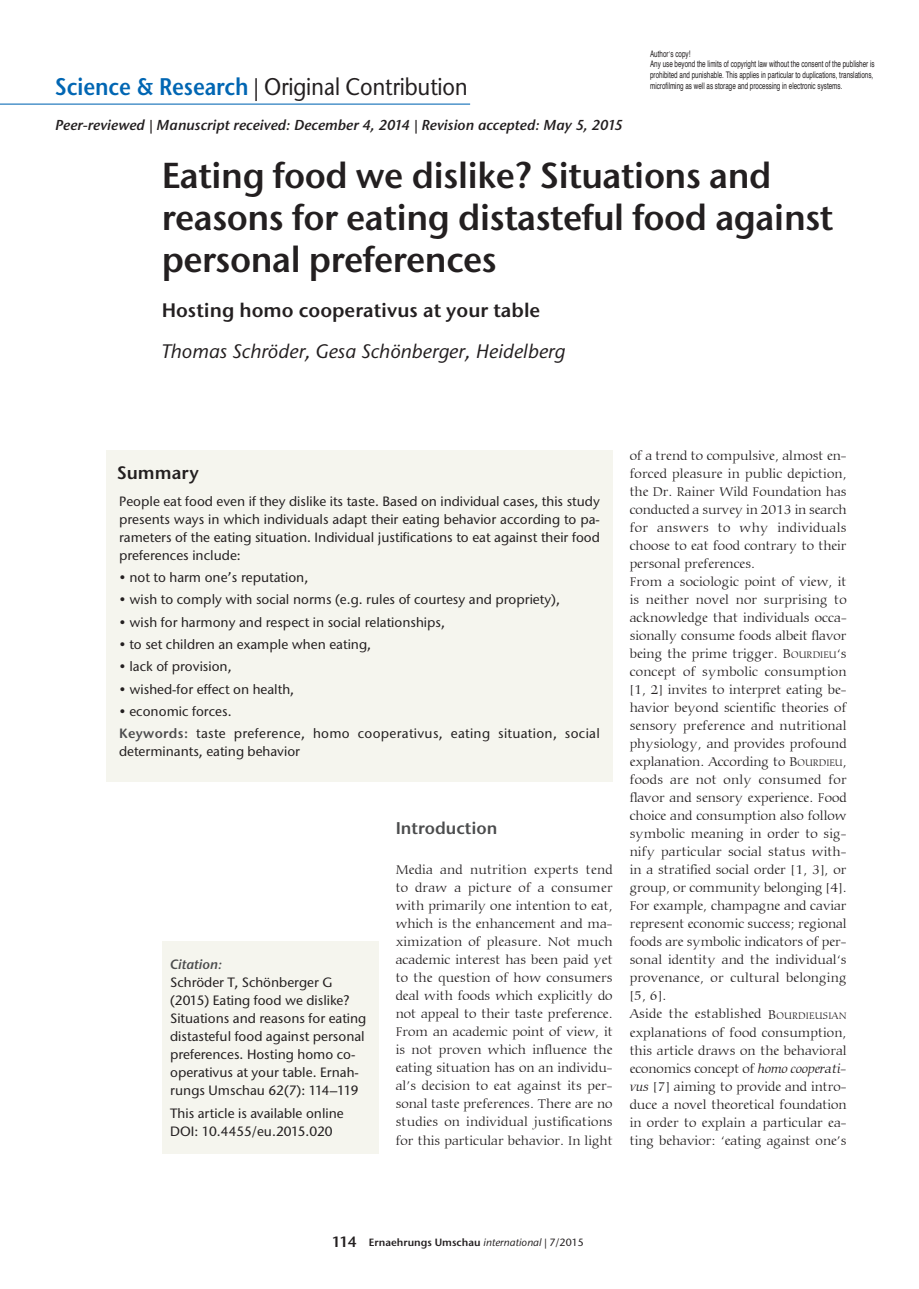
<style>
.page{position:relative;width:919px;height:1289px;background:#fff}
.page>*{position:absolute;margin:0;border:0;box-sizing:border-box;transform-origin:0 0}
.t1{font:600 36px/42px "Stone Sans ITC Pro";letter-spacing:-.015em;color:#231f20}
.t2{font:500 24px "Stone Sans ITC Std";letter-spacing:-.01em;color:#231f20;scale:.9 1}
.t3{font:italic 500 19.5px "Stone Sans ITC Std";color:#231f20}
.t4{font:600 19.5px "Stone Sans ITC Pro";color:#231f20}
.t5{font:600 18px "Stone Sans ITC Pro";color:#231f20}
.t6{font:600 16.95px "Stone Sans ITC Pro";color:#4b4c4d}
.t7{font:italic 600 14.4px "Stone Sans ITC Pro";color:#231f20}
.t8{font:300 13.5px/18px "Carmina BT";color:#231f20;text-align:justify}
.t9{font:500 13.5px/18px "Stone Sans ITC Std";color:#231f20}
.t10{font:500 13.5px/22.2px "Stone Sans ITC Std";letter-spacing:.025em;color:#231f20}
.t11{font:italic 600 13.5px "Stone Sans ITC Pro";color:#4b4c4d}
.t12{font:600 10.5px "Stone Sans ITC Pro";color:#231f20}
.t13{font:9px/10.8px "Helvetica";color:#231f20;scale:.7 1}
.s1{font-family:"Stone Sans ITC Pro";font-weight:600;color:#0166b3}
.s2{font-family:"Carmina BT";font-weight:300}
.s3{font-family:"Stone Sans ITC Pro";font-weight:600;color:#4b4c4d}
.s4{font-style:inherit}
.s5{font-size:10.2px}
.s6{font-style:italic}
.s7{font-size:15px}
.s8{font-family:"Stone Sans ITC Std";font-weight:500;font-style:italic}
.s9{font-family:"Stone Sans ITC Std";font-weight:500}
</style>
<div class="page">
<hr style="left:0;top:104px;width:470px;height:1px;background:#0166b3">
<div style="left:106px;top:449px;width:506px;height:332px;background:#f5f5ee"></div>
<div style="left:162px;top:941px;width:216px;height:213px;background:#f5f5ee"></div>
<h2 class="t2" style="left:55px;top:72px;width:460px"><span class="s1">Science &amp; Research</span> | Original Contribution</h2>
<p class="t13" style="left:650px;top:48px;width:322px">Author<span class="s2">’</span>s copy!<br>Any use beyond the limits of copyright law without the consent of the publisher is prohibited and punishable. This applies in particular to duplications, translations, microfilming as well as storage and processing in electronic systems.</p>
<p class="t7" style="left:55px;top:116px;width:569px">Peer-reviewed | Manuscript received: December 4, 2014 | Revision accepted: May 5, 2015</p>
<h1 class="t1" style="left:162px;top:154px;width:673px">Eating food we dislike? Situations and reasons for eating distasteful food against personal preferences</h1>
<h3 class="t4" style="left:162px;top:298px;width:380px">Hosting homo cooperativus at your table</h3>
<h3 class="t3" style="left:162px;top:340px;width:405px">Thomas Schröder, Gesa Schönberger, Heidelberg</h3>
<h3 class="t5" style="left:117px;top:462px;width:83px">Summary</h3>
<p class="t9" style="left:119px;top:492px;width:482px;text-align:justify">People eat food even if they dislike its taste. Based on individual cases, this study presents ways in which individuals adapt their eating behavior according to pa&shy;rameters of the eating situation. Individual justifications to eat against their food preferences include:</p>
<p class="t9" style="left:119px;top:568px;width:191px">• not to harm one’s reputation,</p>
<p class="t9" style="left:119px;top:590px;width:442px">• wish to comply with social norms (e.g. rules of courtesy and propriety),</p>
<p class="t9" style="left:119px;top:613px;width:327px">• wish for harmony and respect in social relationships,</p>
<p class="t9" style="left:119px;top:635px;width:253px">• to set children an example when eating,</p>
<p class="t9" style="left:119px;top:657px;width:114px">• lack of provision,</p>
<p class="t9" style="left:119px;top:679px;width:176px">• wished-for effect on health,</p>
<p class="t10" style="left:119px;top:700px;width:482px">• economic forces.<br><span class="s3">Keywords:</span> taste preference, homo cooperativus, eating situation, social</p>
<p class="t9" style="left:119px;top:742px;width:182px">determinants, eating behavior</p>
<p class="t11" style="left:170px;top:956px;width:53px">Citation:</p>
<p class="t9" style="left:170px;top:973px;width:198px">Schröder T, Schönberger G (2015) Eating food we dislike?<br>Situations and reasons for eating distasteful food against personal preferences. Hosting homo co&shy;operativus at your table. Ernah&shy;rungs Umschau 62(7): 114–119</p>
<p class="t9" style="left:170px;top:1104px;width:175px">This article is available online<br>DOI: 10.4455/eu.2015.020</p>
<p class="t6" style="left:395px;top:817px;width:103px">Introduction</p>
<p class="t8" style="left:395px;top:861px;width:218px">Media and nutrition experts tend to draw a picture of a consumer with primarily one intention to eat, which is the enhancement and ma&shy;ximization of pleasure. Not much academic interest has been paid yet to the question of how consumers deal with foods which explicitly do not appeal to their taste preference.<br>From an academic point of view, it is not proven which influence the eating situation has on an individu&shy;al’s decision to eat against its per&shy;sonal taste preferences. There are no studies on individual justifications for this particular behavior. In light</p>
<p class="t8" style="left:629px;top:447px;width:218px;text-align:left">of a trend to compulsive, almost en&shy;forced pleasure in public depiction, the Dr. Rainer Wild Foundation has conducted a survey in 2013 in search for answers to why individuals choose to eat food contrary to their personal preferences.<br>From a sociologic point of view, it is neither novel nor surprising to acknowledge that individuals occa&shy;sionally consume foods albeit flavor being the prime trigger. <span class="s4">B</span><span class="s5">OURDIEU</span>‘s concept of symbolic consumption [1, 2] invites to interpret eating be&shy;havior beyond scientific theories of sensory preference and nutritional physiology, and provides profound explanation. According to <span class="s4">B</span><span class="s5">OURDIEU</span>, foods are not only consumed for flavor and sensory experience. Food choice and consumption also follow symbolic meaning in order to sig&shy;nify particular social status with&shy;in a stratified social order [1, 3], or group, or community belonging [4].<br>For example, champagne and caviar represent economic success; regional foods are symbolic indicators of per&shy;sonal identity and the individual‘s provenance, or cultural belonging [5, 6].<br>Aside the established <span class="s4">B</span><span class="s5">OURDIEUSIAN </span>explanations of food consumption, this article draws on the behavioral economics concept of <span class="s6">homo cooperati&shy;vus</span> [7] aiming to provide and intro&shy;duce a novel theoretical foundation in order to explain a particular ea&shy;ting behavior: ‘eating against one’s</p>
<p class="t12" style="left:332px;top:1235px;width:253px"><span class="s7">114</span> Ernaehrungs Umschau <span class="s8">international</span> <span class="s9">| 7/2015</span></p>
</div>
